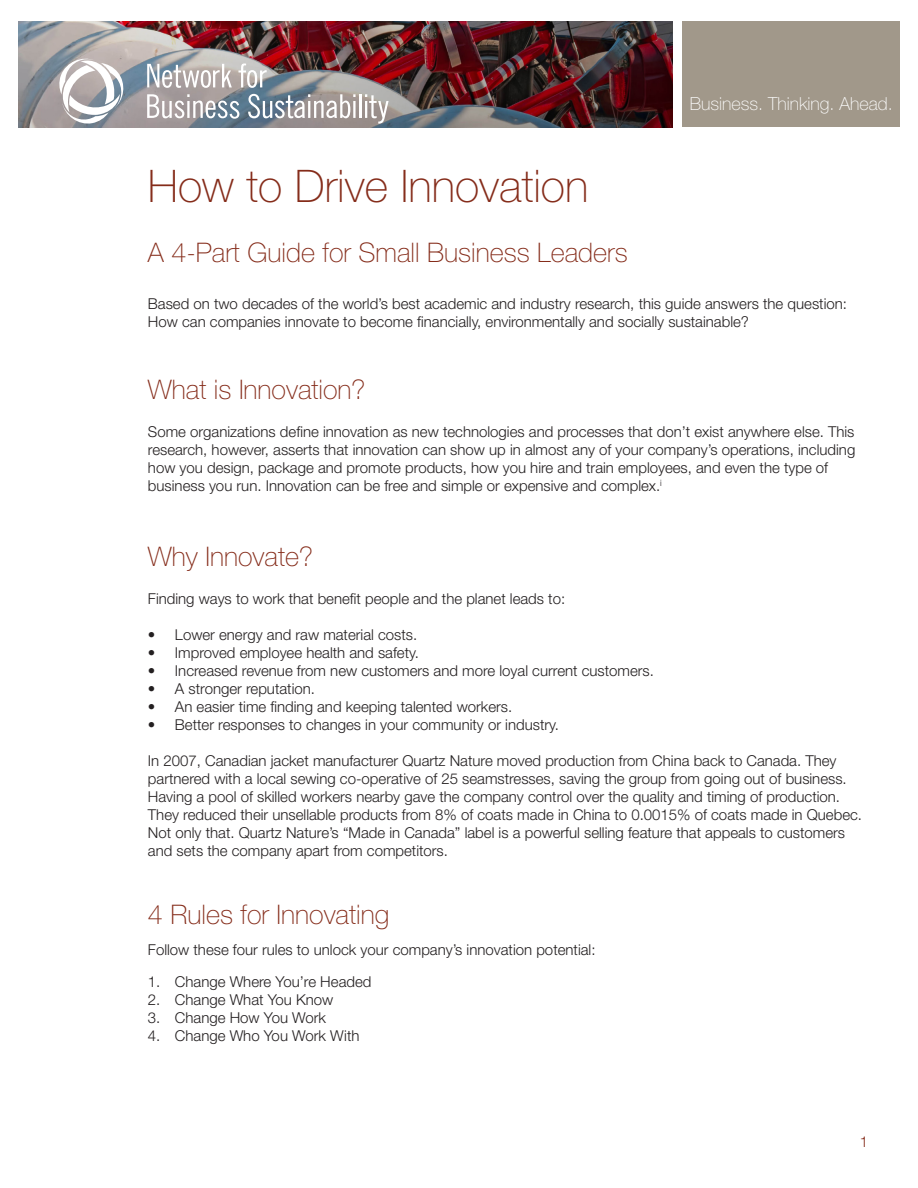
<style>
.page{position:relative;width:918px;height:1188px;background:#fff}
.page>*{position:absolute;margin:0;border:0;box-sizing:border-box;transform-origin:0 0}
.t1{font:100 45px "Helvetica Neue LT Std";color:#852c1a}
.t2{font:100 27px "Helvetica Neue LT Std";color:#852c1a}
.t3{font:100 18px "Helvetica Neue LT Std";color:#fff}
.t4{font:300 15px/18px "Helvetica Neue LT Std";color:#231f20}
.t5{font:300 15px "Helvetica Neue LT Std";color:#852c1a}
</style>
<div class="page">
<div style="left:682px;top:22px;width:218px;height:105px;background:#a1988a"></div>
<img style="left:18px;top:22px;width:655px;height:105px">
<svg style="left:147px;top:64px;width:85px;height:24px"></svg>
<svg style="left:238px;top:64px;width:29px;height:24px"></svg>
<svg style="left:147px;top:94px;width:92px;height:25px"></svg>
<svg style="left:248px;top:94px;width:108px;height:24px"></svg>
<hr style="left:359px;top:94px;width:2px;height:24px;background:#fff">
<svg style="left:365px;top:94px;width:24px;height:30px"></svg>
<svg style="left:59px;top:59px;width:68px;height:67px"></svg>
<p class="t1" style="left:148px;top:161px;width:442px">How to Drive Innovation</p>
<p class="t2" style="left:148px;top:237px;width:481px">A 4-Part Guide for Small Business Leaders</p>
<p class="t3" style="left:690px;top:93px;width:205px">Business. Thinking. Ahead.</p>
<p class="t4" style="left:148px;top:294px;width:701px">Based on two decades of the world’s best academic and industry research, this guide answers the question:<br>How can companies innovate to become financially, environmentally and socially sustainable?</p>
<p class="t2" style="left:148px;top:374px;width:219px">What is Innovation?</p>
<p class="t4" style="left:148px;top:422px;width:709px">Some organizations define innovation as new technologies and processes that don’t exist anywhere else. This research, however, asserts that innovation can show up in almost any of your company’s operations, including how you design, package and promote products, how you hire and train employees, and even the type of business you run. Innovation can be free and simple or expensive and complex.<sup>i</sup></p>
<p class="t2" style="left:148px;top:541px;width:167px">Why Innovate?</p>
<p class="t4" style="left:148px;top:589px;width:419px">Finding ways to work that benefit people and the planet leads to:</p>
<p class="t4" style="left:148px;top:625px;width:271px">• Lower energy and raw material costs.</p>
<p class="t4" style="left:148px;top:643px;width:272px">• Improved employee health and safety.</p>
<p class="t4" style="left:148px;top:661px;width:508px">• Increased revenue from new customers and more loyal current customers.</p>
<p class="t4" style="left:148px;top:679px;width:169px">• A stronger reputation.</p>
<p class="t4" style="left:148px;top:697px;width:366px">• An easier time finding and keeping talented workers.</p>
<p class="t4" style="left:148px;top:715px;width:412px">• Better responses to changes in your community or industry.</p>
<p class="t4" style="left:148px;top:751px;width:716px">In 2007, Canadian jacket manufacturer Quartz Nature moved production from China back to Canada. They partnered with a local sewing co-operative of 25 seamstresses, saving the group from going out of business.<br>Having a pool of skilled workers nearby gave the company control over the quality and timing of production.<br>They reduced their unsellable products from 8% of coats made in China to 0.0015% of coats made in Quebec.<br>Not only that. Quartz Nature’s “Made in Canada” label is a powerful selling feature that appeals to customers and sets the company apart from competitors.</p>
<p class="t2" style="left:148px;top:899px;width:243px">4 Rules for Innovating</p>
<p class="t4" style="left:148px;top:941px;width:449px">Follow these four rules to unlock your company’s innovation potential:</p>
<p class="t4" style="left:148px;top:972px;width:225px">1. Change Where You’re Headed</p>
<p class="t4" style="left:148px;top:990px;width:187px">2. Change What You Know</p>
<p class="t4" style="left:148px;top:1008px;width:180px">3. Change How You Work</p>
<p class="t4" style="left:148px;top:1026px;width:213px">4. Change Who You Work With</p>
<p class="t5" style="left:860px;top:1133px;width:10px">1</p>
</div>
